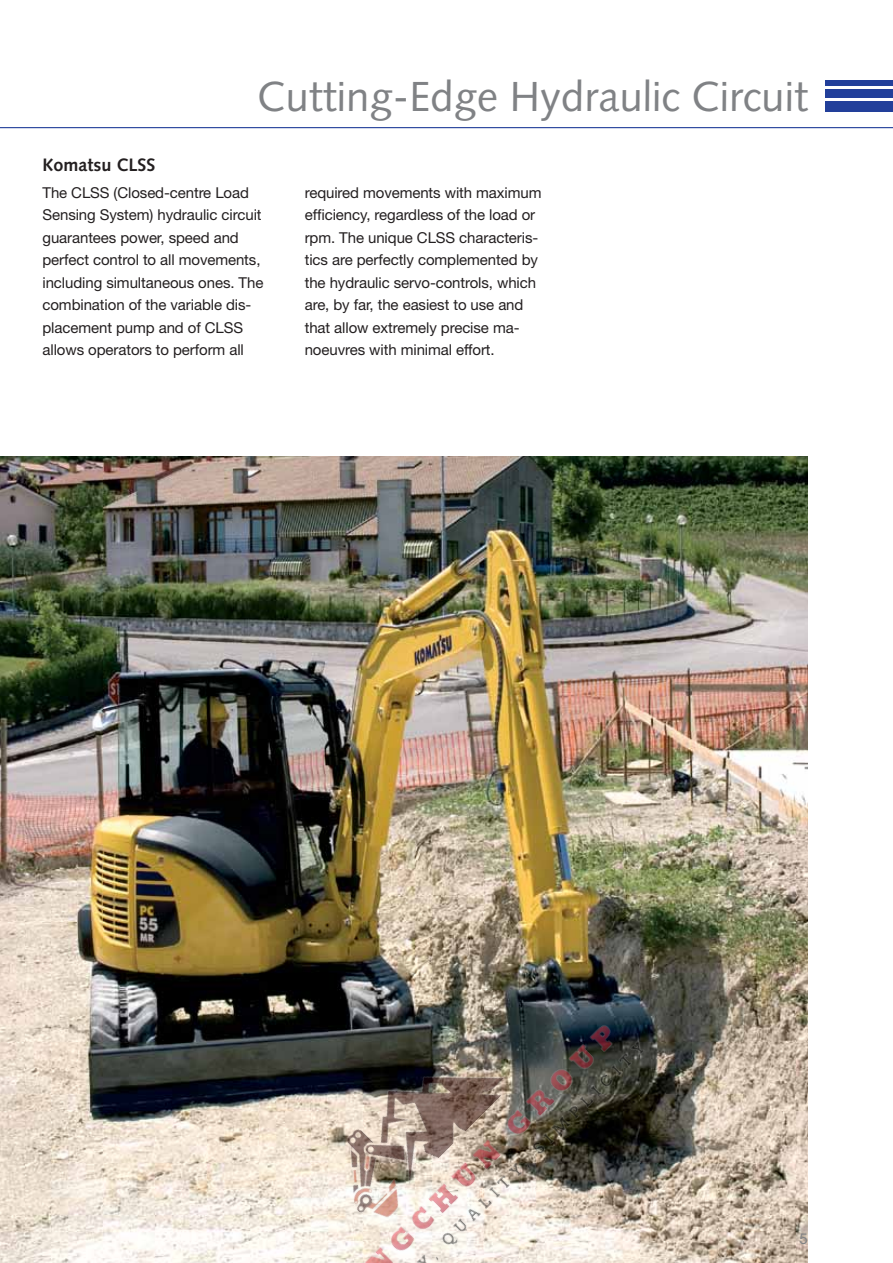
<style>
.page{position:relative;width:893px;height:1263px;background:#fff}
.page>*{position:absolute;margin:0;border:0;box-sizing:border-box;transform-origin:0 0}
.t1{font:42px "Syntax LTCE";color:#808285}
.t2{font:700 18px "Syntax LTCE";color:#231f20}
.t3{font:15px/22.5px "Helvetica Neue LT Pro";letter-spacing:-.005em;color:#231f20}
.t4{font:15px "Helvetica Neue LT Pro";color:#808285}
</style>
<div class="page">
<img style="left:0;top:456px;width:808px;height:807px">
<hr style="left:0;top:127px;width:893px;height:1px;background:#223f9a">
<div style="left:825px;top:101px;width:68px;height:10px;background:#223f9a"></div>
<div style="left:825px;top:89px;width:68px;height:8px;background:#223f9a"></div>
<div style="left:825px;top:80px;width:68px;height:5px;background:#223f9a"></div>
<img style="left:215px;top:927px;width:463px;height:336px">
<h1 class="t1" style="left:258px;top:77px;width:552px">Cutting-Edge Hydraulic Circuit</h1>
<p class="t2" style="left:42px;top:156px;width:114px">Komatsu CLSS</p>
<p class="t3" style="left:42px;top:183px;width:222px">The CLSS (Closed-centre Load<br>Sensing System) hydraulic circuit guarantees power, speed and perfect control to all movements, including simultaneous ones. The combination of the variable dis&shy;placement pump and of CLSS allows operators to perform all</p>
<p class="t3" style="left:305px;top:183px;width:238px">required movements with maximum efficiency, regardless of the load or rpm. The unique CLSS characteris&shy;tics are perfectly complemented by the hydraulic servo-controls, which are, by far, the easiest to use and that allow extremely precise ma&shy;noeuvres with minimal effort.</p>
<p class="t4" style="left:799px;top:1233px;width:10px">5</p>
</div>
